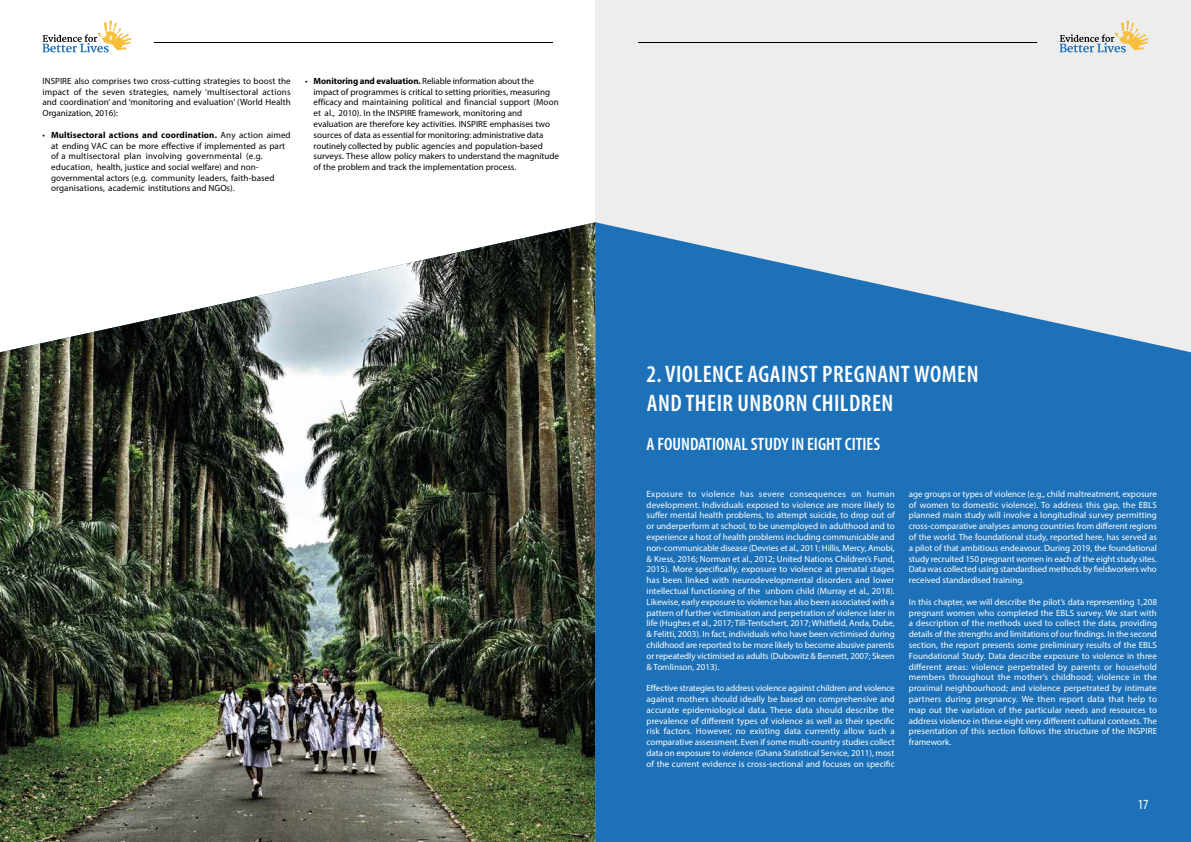
<style>
.page{position:relative;width:1191px;height:842px;background:#fff}
.page>*{position:absolute;margin:0;border:0;box-sizing:border-box;transform-origin:0 0}
.t1{font:600 condensed 24px/28.8px "Myriad Pro";letter-spacing:.02em;color:#fff}
.t2{font:600 condensed 18px "Myriad Pro";color:#fff}
.t3{font:condensed 14px "Myriad Pro";color:#fff}
.t4{font:9px/10.8px "Myriad Pro";color:#fff;text-align:justify}
.t5{font:9px/10.8px "Myriad Pro";color:#000}
.s1{font-weight:700}
</style>
<div class="page">
<div style="left:595px;top:0;width:596px;height:451px;background:#ededed"></div>
<img style="left:0;top:222px;width:595px;height:620px">
<svg style="left:595px;top:222px;width:596px;height:620px;background:#327dbd"></svg>
<svg style="left:1059px;top:21px;width:89px;height:31px"></svg>
<hr style="left:154px;top:42px;width:399px;height:1px;background:#000">
<hr style="left:638px;top:42px;width:399px;height:1px;background:#000">
<svg style="left:43px;top:21px;width:88px;height:31px"></svg>
<p class="t5" style="left:43px;top:75px;width:250px;text-align:justify">INSPIRE also comprises two cross-cutting strategies to boost the impact of the seven strategies, namely ‘multisectoral actions and coordination’ and ‘monitoring and evaluation’ (World Health Organization, 2016):</p>
<p class="t5" style="left:51px;top:129px;width:241px;text-indent:-9px">• <span class="s1">Multisectoral actions and coordination.</span> Any action aimed at ending VAC can be more effective if implemented as part of a multisectoral plan involving governmental (e.g. education, health, justice and social welfare) and non&shy;governmental actors (e.g. community leaders, faith-based organisations, academic institutions and NGOs).</p>
<p class="t5" style="left:314px;top:75px;width:247px;text-indent:-9px">• <span class="s1">Monitoring and evaluation.</span> Reliable information about the impact of programmes is critical to setting priorities, measuring efficacy and maintaining political and financial support (Moon et al., 2010). In the INSPIRE framework, monitoring and evaluation are therefore key activities. INSPIRE emphasises two sources of data as essential for monitoring: administrative data routinely collected by public agencies and population-based surveys. These allow policy makers to understand the magnitude of the problem and track the implementation process.</p>
<h1 class="t1" style="left:646px;top:359px;width:333px">2. VIOLENCE AGAINST PREGNANT WOMEN<br>AND THEIR UNBORN CHILDREN</h1>
<h2 class="t2" style="left:646px;top:432px;width:235px">A FOUNDATIONAL STUDY IN EIGHT CITIES</h2>
<p class="t4" style="left:646px;top:488px;width:250px">Exposure to violence has severe consequences on human development. Individuals exposed to violence are more likely to suffer mental health problems, to attempt suicide, to drop out of or underperform at school, to be unemployed in adulthood and to experience a host of health problems including communicable and non-communicable disease (Devries et al., 2011; Hillis, Mercy, Amobi, &amp; Kress, 2016; Norman et al., 2012; United Nations Children’s Fund, 2015). More specifically, exposure to violence at prenatal stages has been linked with neurodevelopmental disorders and lower intellectual functioning of the unborn child (Murray et al., 2018).<br>Likewise, early exposure to violence has also been associated with a pattern of further victimisation and perpetration of violence later in life (Hughes et al., 2017; Till-Tentschert, 2017; Whitfield, Anda, Dube, &amp; Felitti, 2003). In fact, individuals who have been victimised during childhood are reported to be more likely to become abusive parents or repeatedly victimised as adults (Dubowitz &amp; Bennett, 2007; Skeen &amp; Tomlinson, 2013).</p>
<p class="t4" style="left:646px;top:683px;width:250px">Effective strategies to address violence against children and violence against mothers should ideally be based on comprehensive and accurate epidemiological data. These data should describe the prevalence of different types of violence as well as their specific risk factors. However, no existing data currently allow such a comparative assessment. Even if some multi-country studies collect data on exposure to violence (Ghana Statistical Service, 2011), most of the current evidence is cross-sectional and focuses on specific</p>
<p class="t4" style="left:909px;top:488px;width:250px">age groups or types of violence (e.g., child maltreatment, exposure of women to domestic violence). To address this gap, the EBLS planned main study will involve a longitudinal survey permitting cross-comparative analyses among countries from different regions of the world. The foundational study, reported here, has served as a pilot of that ambitious endeavour. During 2019, the foundational study recruited 150 pregnant women in each of the eight study sites.<br>Data was collected using standardised methods by fieldworkers who received standardised training.</p>
<p class="t4" style="left:909px;top:596px;width:250px">In this chapter, we will describe the pilot’s data representing 1,208 pregnant women who completed the EBLS survey. We start with a description of the methods used to collect the data, providing details of the strengths and limitations of our findings. In the second section, the report presents some preliminary results of the EBLS Foundational Study. Data describe exposure to violence in three different areas: violence perpetrated by parents or household members throughout the mother’s childhood; violence in the proximal neighbourhood; and violence perpetrated by intimate partners during pregnancy. We then report data that help to map out the variation of the particular needs and resources to address violence in these eight very different cultural contexts. The presentation of this section follows the structure of the INSPIRE framework.</p>
<h3 class="t3" style="left:1137px;top:796px;width:12px">17</h3>
</div>
